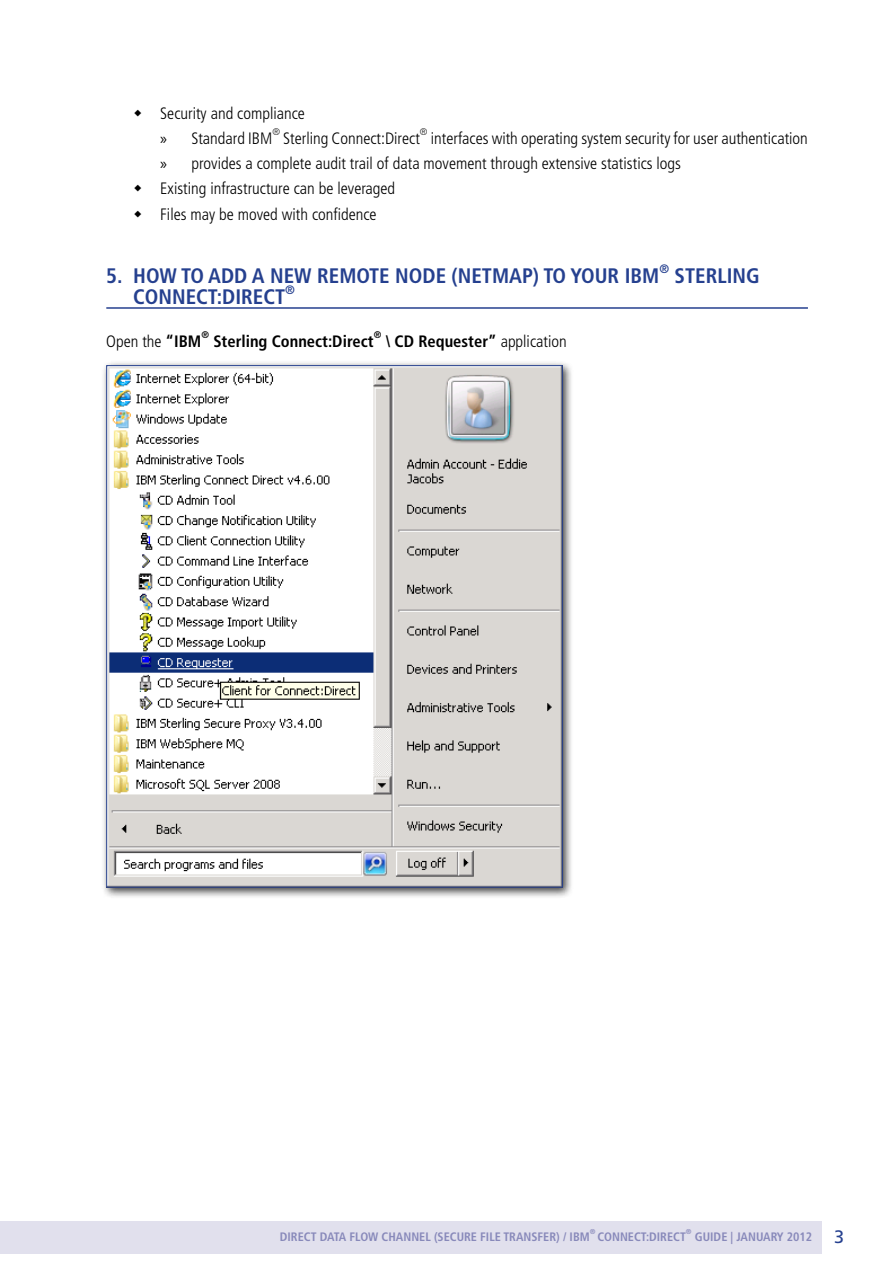
<style>
.page{position:relative;width:893px;height:1263px;background:#fff}
.page>*{position:absolute;margin:0;border:0;box-sizing:border-box;transform-origin:0 0}
.t1{font:700 condensed 21px "Frutiger";color:#25408f}
.t2{font:18px "Frutiger";color:#25408f}
.t3{font:300 condensed 16.5px/25.2px "Frutiger";color:#000}
.t4{font:700 condensed 16.5px "Frutiger";color:#000}
.t5{font:700 condensed 12.3px "Frutiger";color:#8889ba}
.t6{font:700 condensed 12.3px "Frutiger";color:#25408f}
.t7{font:300 condensed 9.6px "Frutiger";color:#000}
.t8{font:700 condensed 9.6px "Frutiger";color:#000}
.t9{font:700 condensed 7.2px "Frutiger";color:#8889ba}
.s1{font-family:"Myriad Pro";font-weight:400;font-stretch:normal}
.s2{font-weight:700}
.s3{font-weight:300}
</style>
<div class="page">
<div style="left:0;top:1221px;width:893px;height:33px;background:#e1e0ed"></div>
<div style="left:822px;top:1221px;width:71px;height:33px;background:#fff"></div>
<div style="left:101px;top:360px;width:473px;height:539px;background:#000;opacity:.75"></div>
<img style="left:108px;top:367px;width:453px;height:518px">
<hr style="left:106px;top:307px;width:702px;height:2px;background:#25408f">
<p class="t3" style="left:160px;top:101px;width:146px">Security and compliance <span class="s1">»</span> Standard IBM</p>
<p class="t7" style="left:272px;top:127px;width:9px">®</p>
<p class="t3" style="left:283px;top:126px;width:138px">Sterling Connect:Direct</p>
<p class="t7" style="left:420px;top:127px;width:9px">®</p>
<p class="t3" style="left:160px;top:126px;width:649px;text-indent:270px">interfaces with operating system security for user authentication <span class="s1">»</span> provides a complete audit trail of data movement through extensive statistics logs<br>Existing infrastructure can be leveraged<br>Files may be moved with confidence</p>
<p class="t1" style="left:106px;top:263px;width:554px">5. HOW TO ADD A NEW REMOTE NODE (NETMAP) TO YOUR IBM</p>
<p class="t6" style="left:659px;top:262px;width:11px">®</p>
<p class="t1" style="left:675px;top:263px;width:87px">STERLING</p>
<p class="t1" style="left:133px;top:284px;width:153px">CONNECT:DIRECT</p>
<p class="t6" style="left:285px;top:283px;width:11px">®</p>
<p class="t3" style="left:106px;top:328px;width:97px">Open the <span class="s2">“IBM</span></p>
<p class="t8" style="left:201px;top:329px;width:9px">®</p>
<p class="t4" style="left:213px;top:331px;width:162px">Sterling Connect:Direct</p>
<p class="t8" style="left:374px;top:329px;width:9px">®</p>
<p class="t4" style="left:386px;top:331px;width:182px">\ CD Requester” <span class="s3">application</span></p>
<p class="t9" style="left:590px;top:1227px;width:7px">®</p>
<p class="t9" style="left:686px;top:1227px;width:7px">®</p>
<p class="t5" style="left:280px;top:1229px;width:311px">DIRECT DATA FLOW CHANNEL (SECURE FILE TRANSFER) / IBM</p>
<p class="t2" style="left:834px;top:1226px;width:12px">3</p>
<p class="t5" style="left:695px;top:1229px;width:119px">GUIDE | JANUARY 2012</p>
<p class="t5" style="left:597px;top:1229px;width:90px">CONNECT:DIRECT</p>
</div>
